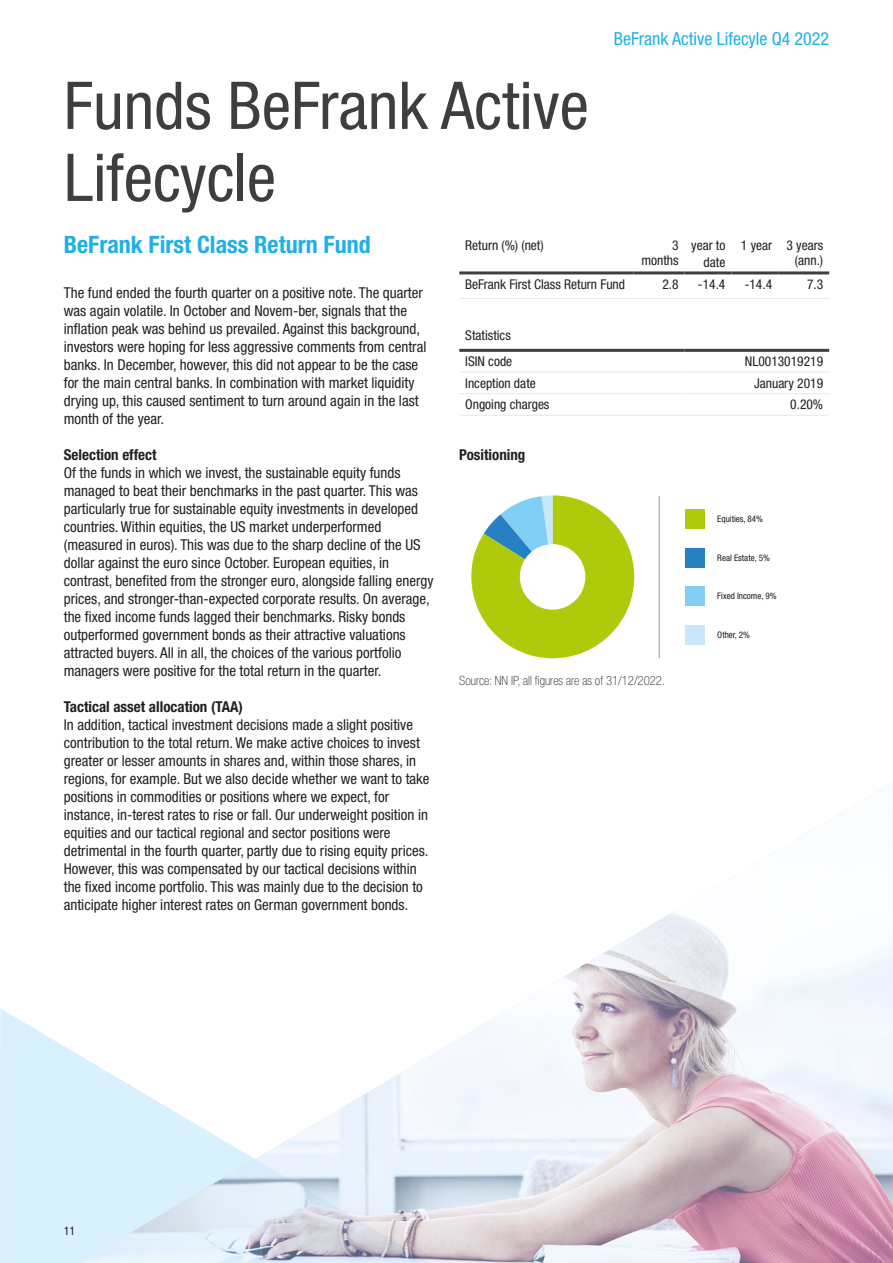
<style>
.page{position:relative;width:893px;height:1263px;background:#fff}
.page>*{position:absolute;margin:0;border:0;box-sizing:border-box;transform-origin:0 0}
.Koptekst_44_48_donke{font:condensed 66px "Helvetica Neue LT Std";color:#3e3e3f}
.Tabeltekst_titel_16{font:700 condensed 24px "Helvetica Neue LT Std";color:#1fb0e6}
.t1{font:condensed 18px "Helvetica Neue LT Std";color:#1fb0e6}
.Platte_tekst_10_12_z{font:condensed 15px/18px "Helvetica Neue LT Std";color:#231f20}
.Platte_tekst_10_12_z-2{font:700 condensed 15px "Helvetica Neue LT Std";color:#231f20}
.Tabeltekst_9_10_zwar{font:condensed 13.5px/15px "Helvetica Neue LT Std";color:#231f20;text-align:right}
.Bronvermelding_8_5_9{font:100 condensed 12.75px "Helvetica Neue LT Std";color:#231f20}
.NN_A4_Pagenumber_lef{font:condensed 12px "Helvetica Neue LT Std";color:#231f20}
.t2{font:condensed 9px "Helvetica Neue LT Std";color:#1d1d1b}
</style>
<div class="page">
<svg style="left:0;top:1008px;width:64px;height:255px;background:#dcf2fc"></svg>
<img style="left:79px;top:782px;width:814px;height:481px">
<hr style="left:459px;top:371px;width:226px;height:1px;background:#e9e9e9">
<hr style="left:685px;top:371px;width:144px;height:1px;background:#e9e9e9">
<hr style="left:459px;top:393px;width:226px;height:1px;background:#e9e9e9">
<hr style="left:685px;top:393px;width:144px;height:1px;background:#e9e9e9">
<hr style="left:459px;top:415px;width:226px;height:1px;background:#e9e9e9">
<hr style="left:685px;top:415px;width:144px;height:1px;background:#e9e9e9">
<hr style="left:459px;top:349px;width:226px;height:3px;background:#3e3e3f">
<hr style="left:685px;top:349px;width:144px;height:3px;background:#3e3e3f">
<hr style="left:459px;top:298px;width:175px;height:1px;background:#e9e9e9">
<hr style="left:634px;top:298px;width:51px;height:1px;background:#e9e9e9">
<hr style="left:685px;top:298px;width:46px;height:1px;background:#e9e9e9">
<hr style="left:731px;top:298px;width:47px;height:1px;background:#e9e9e9">
<hr style="left:778px;top:298px;width:51px;height:1px;background:#e9e9e9">
<hr style="left:459px;top:271px;width:175px;height:3px;background:#3e3e3f">
<hr style="left:634px;top:271px;width:51px;height:3px;background:#3e3e3f">
<hr style="left:685px;top:271px;width:46px;height:3px;background:#3e3e3f">
<hr style="left:731px;top:271px;width:47px;height:3px;background:#3e3e3f">
<hr style="left:778px;top:271px;width:51px;height:3px;background:#3e3e3f">
<div style="left:685px;top:509px;width:19px;height:19px;background:#afca0b"></div>
<div style="left:685px;top:548px;width:19px;height:19px;background:#2680c2"></div>
<div style="left:685px;top:586px;width:19px;height:20px;background:#81cff4"></div>
<hr style="left:659px;top:496px;width:1px;height:161px;background:#b1b1b1">
<svg style="left:471px;top:495px;width:163px;height:163px"></svg>
<div style="left:520px;top:545px;width:65px;height:64px;background:#fff;border-radius:50%"></div>
<div style="left:520px;top:544px;width:65px;height:65px;border:1px solid #fff;border-radius:50%"></div>
<div style="left:685px;top:625px;width:19px;height:20px;background:#c8e7fa"></div>
<p class="t1" style="left:614px;top:28px;width:217px">BeFrank Active Lifecyle Q4 2022</p>
<p class="Koptekst_44_48_donke" style="left:64px;top:67px;width:527px">Funds BeFrank Active</p>
<p class="Koptekst_44_48_donke" style="left:64px;top:139px;width:214px">Lifecycle</p>
<p class="Tabeltekst_titel_16" style="left:64px;top:230px;width:308px">BeFrank First Class Return Fund</p>
<p class="Platte_tekst_10_12_z" style="left:64px;top:283px;width:364px">The fund ended the fourth quarter on a positive note. The quarter was again volatile. In October and Novem-ber, signals that the inflation peak was behind us prevailed. Against this background, investors were hoping for less aggressive comments from central banks. In December, however, this did not appear to be the case for the main central banks. In combination with market liquidity drying up, this caused sentiment to turn around again in the last month of the year.</p>
<p class="Platte_tekst_10_12_z-2" style="left:64px;top:445px;width:94px">Selection effect</p>
<p class="Platte_tekst_10_12_z" style="left:64px;top:463px;width:371px">Of the funds in which we invest, the sustainable equity funds managed to beat their benchmarks in the past quarter. This was particularly true for sustainable equity investments in developed countries. Within equities, the US market underperformed (measured in euros). This was due to the sharp decline of the US dollar against the euro since October. European equities, in contrast, benefited from the stronger euro, alongside falling energy prices, and stronger-than-expected corporate results. On average, the fixed income funds lagged their benchmarks. Risky bonds outperformed government bonds as their attractive valuations attracted buyers. All in all, the choices of the various portfolio managers were positive for the total return in the quarter.</p>
<p class="Platte_tekst_10_12_z-2" style="left:64px;top:697px;width:181px">Tactical asset allocation (TAA)</p>
<p class="Platte_tekst_10_12_z" style="left:64px;top:715px;width:367px">In addition, tactical investment decisions made a slight positive contribution to the total return. We make active choices to invest greater or lesser amounts in shares and, within those shares, in regions, for example. But we also decide whether we want to take positions in commodities or positions where we expect, for instance, in-terest rates to rise or fall. Our underweight position in equities and our tactical regional and sector positions were detrimental in the fourth quarter, partly due to rising equity prices.<br>However, this was compensated by our tactical decisions within the fixed income portfolio. This was mainly due to the decision to anticipate higher interest rates on German government bonds.</p>
<p class="Tabeltekst_9_10_zwar" style="left:465px;top:238px;width:80px">Return (%) (net)</p>
<p class="Tabeltekst_9_10_zwar" style="left:641px;top:238px;width:39px">3 months</p>
<p class="Tabeltekst_9_10_zwar" style="left:691px;top:237px;width:36px;line-height:16.5px">year to date</p>
<p class="Tabeltekst_9_10_zwar" style="left:741px;top:238px;width:33px">1 year</p>
<p class="Tabeltekst_9_10_zwar" style="left:786px;top:238px;width:38px">3 years (ann.)</p>
<p class="Tabeltekst_9_10_zwar" style="left:465px;top:276px;width:161px">BeFrank First Class Return Fund</p>
<p class="Tabeltekst_9_10_zwar" style="left:662px;top:276px;width:18px">2.8</p>
<p class="Tabeltekst_9_10_zwar" style="left:698px;top:276px;width:29px">-14.4</p>
<p class="Tabeltekst_9_10_zwar" style="left:745px;top:276px;width:29px">-14.4</p>
<p class="Tabeltekst_9_10_zwar" style="left:807px;top:276px;width:18px">7.3</p>
<p class="Tabeltekst_9_10_zwar" style="left:465px;top:328px;width:47px">Statistics</p>
<p class="Tabeltekst_9_10_zwar" style="left:465px;top:354px;width:48px">ISIN code</p>
<p class="Tabeltekst_9_10_zwar" style="left:745px;top:354px;width:80px">NL0013019219</p>
<p class="Tabeltekst_9_10_zwar" style="left:465px;top:375px;width:72px">Inception date</p>
<p class="Tabeltekst_9_10_zwar" style="left:754px;top:375px;width:71px">January 2019</p>
<p class="Tabeltekst_9_10_zwar" style="left:465px;top:397px;width:86px">Ongoing charges</p>
<p class="Tabeltekst_9_10_zwar" style="left:790px;top:397px;width:34px">0.20%</p>
<p class="Platte_tekst_10_12_z-2" style="left:459px;top:445px;width:68px">Positioning</p>
<p class="t2" style="left:717px;top:514px;width:47px">Equities, 84%</p>
<p class="t2" style="left:717px;top:552px;width:54px">Real Estate, 5%</p>
<p class="t2" style="left:717px;top:591px;width:61px">Fixed Income, 9%</p>
<p class="t2" style="left:717px;top:630px;width:34px">Other, 2%</p>
<p class="Bronvermelding_8_5_9" style="left:459px;top:673px;width:207px">Source: NN IP, all figures are as of 31/12/2022.</p>
<p class="NN_A4_Pagenumber_lef" style="left:64px;top:1224px;width:13px">11</p>
</div>
